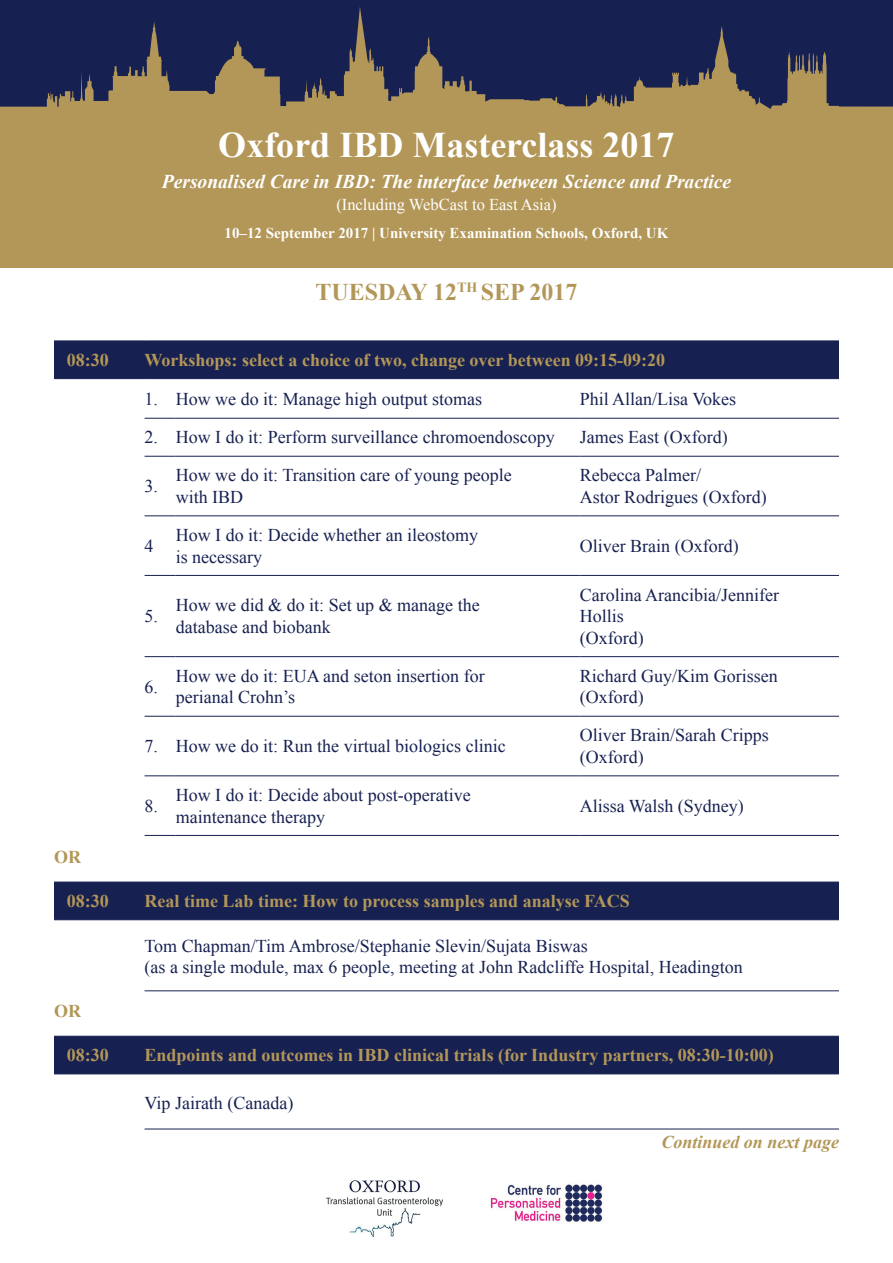
<style>
.page{position:relative;width:893px;height:1263px;background:#fff}
.page>*{position:absolute;margin:0;border:0;box-sizing:border-box;transform-origin:0 0}
.t1{font:700 36px "Times New Roman";color:#fff}
.t2{font:700 24px "Times New Roman";color:#b39758}
.t3{font:italic 700 19.5px "Times New Roman";color:#fff}
._12pt_Blue_Table_Bod{font:18px/21.6px "Times New Roman";color:#172151}
.Subhead_Gold{font:700 18px "Times New Roman";color:#b39758}
.t4{font:italic 700 18px "Times New Roman";color:#b39758}
.t5{font:16.5px "Times New Roman";color:#fff}
.t6{font:700 15px "Times New Roman";color:#fff}
</style>
<div class="page">
<svg style="left:145px;top:417px;width:694px;height:418px"></svg>
<hr style="left:145px;top:418px;width:31px;height:1px;background:#172151">
<hr style="left:176px;top:418px;width:404px;height:1px;background:#172151">
<hr style="left:580px;top:418px;width:259px;height:1px;background:#172151">
<hr style="left:145px;top:456px;width:31px;height:1px;background:#172151">
<hr style="left:176px;top:456px;width:404px;height:1px;background:#172151">
<hr style="left:580px;top:456px;width:259px;height:1px;background:#172151">
<hr style="left:145px;top:515px;width:31px;height:1px;background:#172151">
<hr style="left:176px;top:515px;width:404px;height:1px;background:#172151">
<hr style="left:580px;top:515px;width:259px;height:1px;background:#172151">
<hr style="left:145px;top:575px;width:31px;height:1px;background:#172151">
<hr style="left:176px;top:575px;width:404px;height:1px;background:#172151">
<hr style="left:580px;top:575px;width:259px;height:1px;background:#172151">
<hr style="left:145px;top:656px;width:31px;height:1px;background:#172151">
<hr style="left:176px;top:656px;width:404px;height:1px;background:#172151">
<hr style="left:580px;top:656px;width:259px;height:1px;background:#172151">
<hr style="left:145px;top:716px;width:31px;height:1px;background:#172151">
<hr style="left:176px;top:716px;width:404px;height:1px;background:#172151">
<hr style="left:580px;top:716px;width:259px;height:1px;background:#172151">
<hr style="left:145px;top:775px;width:31px;height:1px;background:#172151">
<hr style="left:176px;top:775px;width:404px;height:1px;background:#172151">
<hr style="left:580px;top:775px;width:259px;height:1px;background:#172151">
<hr style="left:145px;top:835px;width:31px;height:1px;background:#172151">
<hr style="left:176px;top:835px;width:404px;height:1px;background:#172151">
<hr style="left:580px;top:835px;width:259px;height:1px;background:#172151">
<hr style="left:145px;top:990px;width:694px;height:1px;background:#172151">
<hr style="left:145px;top:1129px;width:694px;height:1px;background:#172151">
<div style="left:54px;top:342px;width:785px;height:36px;background:#172151"></div>
<hr style="left:54px;top:341px;width:91px;height:1px;background:#172151">
<hr style="left:145px;top:341px;width:694px;height:1px;background:#172151">
<hr style="left:54px;top:378px;width:91px;height:1px;background:#172151">
<hr style="left:145px;top:378px;width:694px;height:1px;background:#172151">
<div style="left:54px;top:883px;width:785px;height:36px;background:#172151"></div>
<hr style="left:54px;top:882px;width:91px;height:1px;background:#172151">
<hr style="left:145px;top:882px;width:694px;height:1px;background:#172151">
<hr style="left:54px;top:919px;width:91px;height:1px;background:#172151">
<hr style="left:145px;top:919px;width:694px;height:1px;background:#172151">
<div style="left:54px;top:1037px;width:785px;height:36px;background:#172151"></div>
<hr style="left:54px;top:1036px;width:91px;height:1px;background:#172151">
<hr style="left:145px;top:1036px;width:694px;height:1px;background:#172151">
<hr style="left:54px;top:1073px;width:91px;height:1px;background:#172151">
<hr style="left:145px;top:1073px;width:694px;height:1px;background:#172151">
<div style="left:0;top:0;width:893px;height:268px;background:#b39758"></div>
<div style="left:0;top:0;width:893px;height:222px;background:#172151"></div>
<svg style="left:0;top:7px;width:893px;height:215px;fill:#b39758"></svg>
<img style="left:490px;top:1184px;width:113px;height:39px">
<img style="left:326px;top:1180px;width:117px;height:57px">
<p class="t1" style="left:218px;top:120px;width:458px">Oxford IBD Masterclass 2017</p>
<p class="t3" style="left:162px;top:168px;width:571px">Personalised Care in IBD: The interface between Science and Practice</p>
<p class="t5" style="left:336px;top:194px;width:222px">(Including WebCast to East Asia)</p>
<p class="t6" style="left:225px;top:223px;width:445px">10–12 September 2017 | University Examination Schools, Oxford, UK</p>
<p class="t2" style="left:315px;top:275px;width:264px">TUESDAY 12<sup>TH</sup> SEP 2017</p>
<p class="Subhead_Gold" style="left:67px;top:347px;width:43px">08:30</p>
<p class="Subhead_Gold" style="left:145px;top:347px;width:522px">Workshops: select a choice of two, change over between 09:15-09:20</p>
<p class="_12pt_Blue_Table_Bod" style="left:145px;top:388px;width:15px">1.</p>
<p class="_12pt_Blue_Table_Bod" style="left:176px;top:388px;width:308px">How we do it: Manage high output stomas</p>
<p class="_12pt_Blue_Table_Bod" style="left:580px;top:388px;width:158px">Phil Allan/Lisa Vokes</p>
<p class="_12pt_Blue_Table_Bod" style="left:145px;top:426px;width:15px">2.</p>
<p class="_12pt_Blue_Table_Bod" style="left:176px;top:426px;width:380px">How I do it: Perform surveillance chromoendoscopy</p>
<p class="_12pt_Blue_Table_Bod" style="left:580px;top:426px;width:149px">James East (Oxford)</p>
<p class="_12pt_Blue_Table_Bod" style="left:145px;top:475px;width:15px">3.</p>
<p class="_12pt_Blue_Table_Bod" style="left:176px;top:464px;width:337px">How we do it: Transition care of young people with IBD</p>
<p class="_12pt_Blue_Table_Bod" style="left:580px;top:464px;width:188px">Rebecca Palmer/<br>Astor Rodrigues (Oxford)</p>
<p class="_12pt_Blue_Table_Bod" style="left:145px;top:535px;width:10px">4</p>
<p class="_12pt_Blue_Table_Bod" style="left:176px;top:524px;width:304px">How I do it: Decide whether an ileostomy is necessary</p>
<p class="_12pt_Blue_Table_Bod" style="left:580px;top:535px;width:160px">Oliver Brain (Oxford)</p>
<p class="Subhead_Gold" style="left:54px;top:844px;width:28px">OR</p>
<p class="_12pt_Blue_Table_Bod" style="left:145px;top:605px;width:15px">5.</p>
<p class="_12pt_Blue_Table_Bod" style="left:176px;top:594px;width:305px">How we did &amp; do it: Set up &amp; manage the database and biobank</p>
<p class="_12pt_Blue_Table_Bod" style="left:580px;top:584px;width:201px">Carolina Arancibia/Jennifer<br>Hollis</p>
<p class="_12pt_Blue_Table_Bod" style="left:580px;top:627px;width:65px">(Oxford)</p>
<p class="_12pt_Blue_Table_Bod" style="left:145px;top:675px;width:15px">6.</p>
<p class="_12pt_Blue_Table_Bod" style="left:176px;top:665px;width:310px">How we do it: EUA and seton insertion for perianal Crohn’s</p>
<p class="_12pt_Blue_Table_Bod" style="left:580px;top:665px;width:199px">Richard Guy/Kim Gorissen (Oxford)</p>
<p class="_12pt_Blue_Table_Bod" style="left:145px;top:735px;width:15px">7.</p>
<p class="_12pt_Blue_Table_Bod" style="left:176px;top:735px;width:331px">How we do it: Run the virtual biologics clinic</p>
<p class="_12pt_Blue_Table_Bod" style="left:580px;top:724px;width:190px">Oliver Brain/Sarah Cripps (Oxford)</p>
<p class="_12pt_Blue_Table_Bod" style="left:145px;top:795px;width:15px">8.</p>
<p class="_12pt_Blue_Table_Bod" style="left:176px;top:784px;width:296px">How I do it: Decide about post-operative maintenance therapy</p>
<p class="_12pt_Blue_Table_Bod" style="left:580px;top:795px;width:166px">Alissa Walsh (Sydney)</p>
<p class="Subhead_Gold" style="left:67px;top:888px;width:43px">08:30</p>
<p class="Subhead_Gold" style="left:145px;top:888px;width:487px">Real time Lab time: How to process samples and analyse FACS</p>
<p class="Subhead_Gold" style="left:54px;top:998px;width:28px">OR</p>
<p class="_12pt_Blue_Table_Bod" style="left:145px;top:934px;width:600px">Tom Chapman/Tim Ambrose/Stephanie Slevin/Sujata Biswas<br>(as a single module, max 6 people, meeting at John Radcliffe Hospital, Headington</p>
<p class="Subhead_Gold" style="left:67px;top:1043px;width:43px">08:30</p>
<p class="Subhead_Gold" style="left:145px;top:1043px;width:631px">Endpoints and outcomes in IBD clinical trials (for Industry partners, 08:30-10:00)</p>
<p class="_12pt_Blue_Table_Bod" style="left:145px;top:1091px;width:150px">Vip Jairath (Canada)</p>
<p class="t4" style="left:661px;top:1129px;width:179px">Continued on next page</p>
</div>
